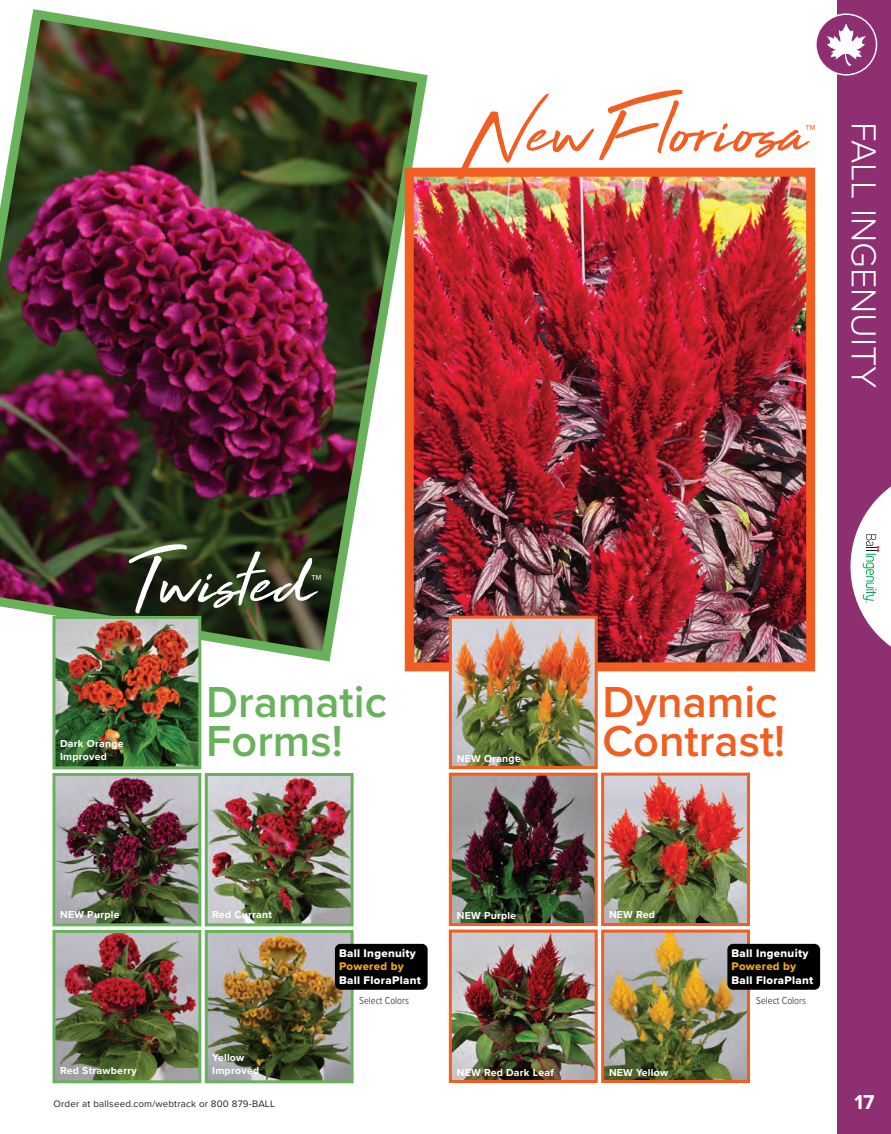
<style>
.page{position:relative;width:891px;height:1134px;background:#fff}
.page>*{position:absolute;margin:0;border:0;box-sizing:border-box;transform-origin:0 0}
.t1{font:82.5px "High Tide";color:#f15e21}
.t2{font:82.5px "High Tide";color:#fff}
.t3{font:600 45px/39px "Proxima Nova";color:#f15e21}
.t4{font:600 45px/39px "Proxima Nova";color:#69b25c}
.t5{font:300 36px "Proxima Nova";color:#fff}
.t6{font:900 22.5px "Proxima Nova";color:#fff}
.t7{font:900 22.5px "Proxima Nova";color:#f15e21}
.t8{font:700 20.85px "Proxima Nova";color:#fff}
.t9{font:11.55px "Proxima Nova Extrabld";letter-spacing:.025em;color:#fff}
.t10{font:11.55px "Proxima Nova Extrabld";letter-spacing:.025em;color:#eca220}
.t11{font:700 10.5px/12.6px "Proxima Nova";letter-spacing:.025em;color:#fff}
.t12{font:300 10.5px "Proxima Nova Cond";color:#231f20}
.t13{font:9.75px "Proxima Nova";letter-spacing:.02em;color:#231f20}
</style>
<div class="page">
<div style="left:837px;top:0;width:54px;height:1134px;background:#8d2f70"></div>
<svg style="left:850px;top:486px;width:41px;height:161px"></svg>
<svg style="left:816px;top:14px;width:61px;height:61px"></svg>
<div style="left:815px;top:13px;width:62px;height:63px;border:1px solid #fff;border-radius:50%"></div>
<svg style="left:826px;top:24px;width:40px;height:42px"></svg>
<img style="left:0;top:9px;width:433px;height:658px">
<img style="left:415px;top:178px;width:390px;height:483px">
<div style="left:405px;top:168px;width:410px;height:503px;border:9px solid #f15e21"></div>
<img style="left:56px;top:777px;width:141px;height:145px">
<div style="left:52px;top:773px;width:149px;height:153px;border:3px solid #69b25c"></div>
<img style="left:453px;top:777px;width:141px;height:145px">
<div style="left:449px;top:773px;width:149px;height:153px;border:3px solid #f15e21"></div>
<img style="left:56px;top:620px;width:141px;height:145px">
<div style="left:52px;top:616px;width:149px;height:153px;border:3px solid #69b25c"></div>
<img style="left:453px;top:620px;width:141px;height:145px">
<div style="left:449px;top:616px;width:149px;height:153px;border:3px solid #f15e21"></div>
<img style="left:56px;top:934px;width:141px;height:145px">
<div style="left:52px;top:930px;width:149px;height:153px;border:3px solid #69b25c"></div>
<img style="left:453px;top:934px;width:141px;height:145px">
<div style="left:449px;top:930px;width:149px;height:153px;border:3px solid #f15e21"></div>
<img style="left:209px;top:777px;width:141px;height:145px">
<div style="left:205px;top:773px;width:149px;height:153px;border:3px solid #69b25c"></div>
<img style="left:605px;top:777px;width:141px;height:145px">
<div style="left:601px;top:773px;width:149px;height:153px;border:3px solid #f15e21"></div>
<img style="left:209px;top:934px;width:141px;height:145px">
<div style="left:205px;top:930px;width:149px;height:153px;border:3px solid #69b25c"></div>
<img style="left:605px;top:934px;width:141px;height:145px">
<div style="left:601px;top:930px;width:149px;height:153px;border:3px solid #f15e21"></div>
<div style="left:335px;top:944px;width:93px;height:46px;background:#000;border-radius:6px"></div>
<div style="left:727px;top:944px;width:93px;height:46px;background:#000;border-radius:6px"></div>
<h1 class="t1" style="left:465px;top:75px;width:342px">New Floriosa</h1>
<h3 class="t7" style="left:806px;top:115px;width:12px">™</h3>
<h3 class="t5" style="left:891px;top:122px;width:268px;rotate:90deg">FALL INGENUITY</h3>
<h1 class="t2" style="left:127px;top:525px;width:186px">Twisted</h1>
<h3 class="t6" style="left:311px;top:566px;width:12px">™</h3>
<p class="t11" style="left:60px;top:737px;width:65px">Dark Orange<br>Improved</p>
<h2 class="t4" style="left:206px;top:681px;width:182px">Dramatic<br>Forms!</h2>
<h2 class="t3" style="left:603px;top:681px;width:184px">Dynamic<br>Contrast!</h2>
<p class="t11" style="left:457px;top:752px;width:66px">NEW Orange</p>
<p class="t11" style="left:60px;top:908px;width:61px">NEW Purple</p>
<p class="t11" style="left:212px;top:908px;width:61px">Red Currant</p>
<p class="t11" style="left:457px;top:909px;width:61px">NEW Purple</p>
<p class="t11" style="left:609px;top:908px;width:48px">NEW Red</p>
<p class="t9" style="left:339px;top:944px;width:78px">Ball Ingenuity</p>
<p class="t10" style="left:339px;top:958px;width:66px">Powered by</p>
<p class="t9" style="left:339px;top:971px;width:83px">Ball FloraPlant</p>
<p class="t9" style="left:732px;top:944px;width:78px">Ball Ingenuity</p>
<p class="t10" style="left:732px;top:958px;width:66px">Powered by</p>
<p class="t9" style="left:732px;top:971px;width:83px">Ball FloraPlant</p>
<p class="t12" style="left:359px;top:993px;width:51px">Select Colors</p>
<p class="t12" style="left:756px;top:993px;width:51px">Select Colors</p>
<p class="t11" style="left:212px;top:1051px;width:48px">Yellow<br>Improved</p>
<p class="t11" style="left:60px;top:1064px;width:78px">Red Strawberry</p>
<p class="t11" style="left:457px;top:1065px;width:99px">NEW Red Dark Leaf</p>
<p class="t13" style="left:54px;top:1097px;width:223px">Order at ballseed.com/webtrack or 800 879-BALL</p>
<p class="t11" style="left:609px;top:1065px;width:61px">NEW Yellow</p>
<h3 class="t8" style="left:855px;top:1086px;width:21px">17</h3>
</div>
